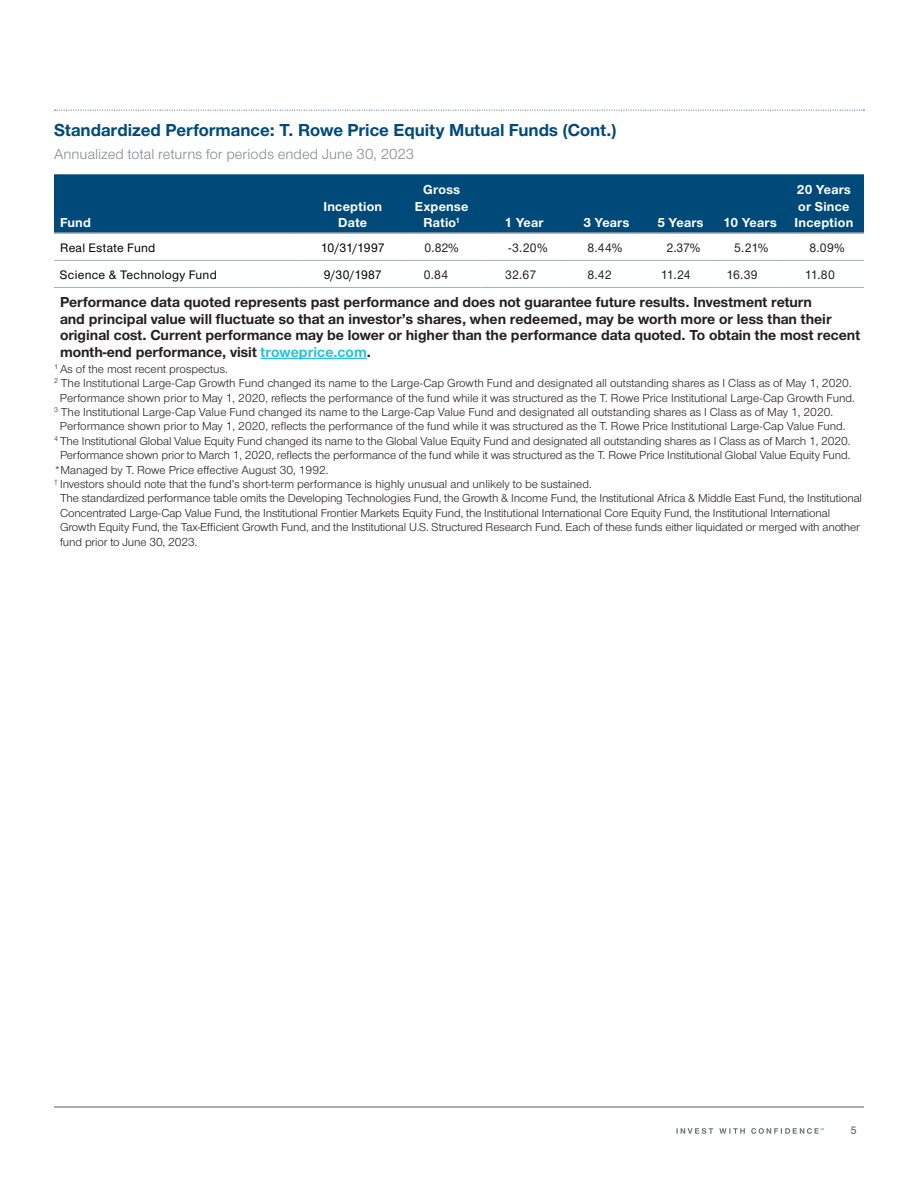
<style>
.page{position:relative;width:918px;height:1188px;background:#fff}
.page>*{position:absolute;margin:0;border:0;box-sizing:border-box;transform-origin:0 0}
.t1{font:700 18px "Nimbus Sans Novus";color:#004a79}
.t2{font:700 15px/16.5px "Nimbus Sans Novus";color:#231f20}
.t3{font:15px "Nimbus Sans Novus";letter-spacing:.005em;color:#87898c}
.t4{font:700 13.5px/16.5px "Nimbus Sans Novus";letter-spacing:.02em;color:#fff;text-align:center}
.t5{font:500 12.75px "Nimbus Sans Novus";color:#231f20}
.t6{font:500 12.75px "Nimbus Sans Novus";letter-spacing:.02em;color:#000}
.t7{font:12px "Nimbus Sans Novus";letter-spacing:-.01em;color:#231f20}
.t8{font:600 11.25px "Nimbus Sans Novus";color:#6c6d70}
.s1{color:#29c0da}
</style>
<div class="page">
<svg style="left:677px;top:1128px;width:147px;height:6px"></svg>
<hr style="left:54px;top:1107px;width:810px;height:1px;background:#5f5f62">
<hr style="left:261px;top:358px;width:106px;height:1px;background:#29c0da">
<div style="left:54px;top:174px;width:810px;height:58px;background:#004a79"></div>
<hr style="left:54px;top:232px;width:248px;height:2px;background:#a7aeb9">
<hr style="left:302px;top:232px;width:101px;height:2px;background:#a7aeb9">
<hr style="left:403px;top:232px;width:77px;height:2px;background:#a7aeb9">
<hr style="left:480px;top:232px;width:88px;height:2px;background:#a7aeb9">
<hr style="left:568px;top:232px;width:77px;height:2px;background:#a7aeb9">
<hr style="left:645px;top:232px;width:71px;height:2px;background:#a7aeb9">
<hr style="left:716px;top:232px;width:68px;height:2px;background:#a7aeb9">
<hr style="left:784px;top:232px;width:80px;height:2px;background:#a7aeb9">
<hr style="left:54px;top:260px;width:248px;height:1px;background:#a7aeb9">
<hr style="left:302px;top:260px;width:101px;height:1px;background:#a7aeb9">
<hr style="left:403px;top:260px;width:77px;height:1px;background:#a7aeb9">
<hr style="left:480px;top:260px;width:88px;height:1px;background:#a7aeb9">
<hr style="left:568px;top:260px;width:77px;height:1px;background:#a7aeb9">
<hr style="left:645px;top:260px;width:71px;height:1px;background:#a7aeb9">
<hr style="left:716px;top:260px;width:68px;height:1px;background:#a7aeb9">
<hr style="left:784px;top:260px;width:80px;height:1px;background:#a7aeb9">
<hr style="left:54px;top:287px;width:248px;height:1px;background:#a7aeb9">
<hr style="left:302px;top:287px;width:101px;height:1px;background:#a7aeb9">
<hr style="left:403px;top:287px;width:77px;height:1px;background:#a7aeb9">
<hr style="left:480px;top:287px;width:88px;height:1px;background:#a7aeb9">
<hr style="left:568px;top:287px;width:77px;height:1px;background:#a7aeb9">
<hr style="left:645px;top:287px;width:71px;height:1px;background:#a7aeb9">
<hr style="left:716px;top:287px;width:68px;height:1px;background:#a7aeb9">
<hr style="left:784px;top:287px;width:80px;height:1px;background:#a7aeb9">
<svg style="left:55px;top:110px;width:809px;height:1px"></svg>
<h1 class="t1" style="left:54px;top:118px;width:564px">Standardized Performance: T. Rowe Price Equity Mutual Funds (Cont.)</h1>
<p class="t3" style="left:54px;top:144px;width:362px">Annualized total returns for periods ended June 30, 2023</p>
<p class="t4" style="left:60px;top:214px;width:33px">Fund</p>
<p class="t4" style="left:323px;top:197px;width:60px">Inception<br>Date</p>
<p class="t4" style="left:415px;top:181px;width:55px">Gross<br>Expense<br>Ratio<sup>1</sup></p>
<p class="t4" style="left:505px;top:214px;width:40px">1 Year</p>
<p class="t4" style="left:583px;top:214px;width:48px">3 Years</p>
<p class="t4" style="left:658px;top:214px;width:48px">5 Years</p>
<p class="t4" style="left:723px;top:214px;width:55px">10 Years</p>
<p class="t4" style="left:795px;top:181px;width:60px;text-align:left">20 Years or Since<br>Inception</p>
<p class="t6" style="left:60px;top:239px;width:97px">Real Estate Fund</p>
<p class="t6" style="left:321px;top:239px;width:65px">10/31/1997</p>
<p class="t5" style="left:425px;top:239px;width:36px">0.82%</p>
<p class="t5" style="left:509px;top:239px;width:41px">-3.20%</p>
<p class="t5" style="left:587px;top:239px;width:36px">8.44%</p>
<p class="t5" style="left:667px;top:239px;width:35px">2.37%</p>
<p class="t5" style="left:734px;top:239px;width:36px">5.21%</p>
<p class="t5" style="left:809px;top:239px;width:37px">8.09%</p>
<p class="t6" style="left:60px;top:266px;width:158px">Science &amp; Technology Fund</p>
<p class="t6" style="left:324px;top:266px;width:59px">9/30/1987</p>
<p class="t5" style="left:424px;top:266px;width:26px">0.84</p>
<p class="t5" style="left:505px;top:266px;width:32px">32.67</p>
<p class="t5" style="left:587px;top:266px;width:26px">8.42</p>
<p class="t5" style="left:661px;top:266px;width:31px">11.24</p>
<p class="t5" style="left:727px;top:266px;width:33px">16.39</p>
<p class="t5" style="left:805px;top:266px;width:32px">11.80</p>
<p class="t2" style="left:60px;top:293px;width:802px">Performance data quoted represents past performance and does not guarantee future results. Investment return<br>and principal value will fluctuate so that an investor’s shares, when redeemed, may be worth more or less than their original cost. Current performance may be lower or higher than the performance data quoted. To obtain the most recent month-end performance, visit <span class="s1">troweprice.com</span>.</p>
<p class="t7" style="left:54px;top:361px;width:175px"><sup>1</sup> As of the most recent prospectus.</p>
<p class="t7" style="left:54px;top:375px;width:799px"><sup>2</sup> The Institutional Large-Cap Growth Fund changed its name to the Large-Cap Growth Fund and designated all outstanding shares as I Class as of May 1, 2020.</p>
<p class="t7" style="left:60px;top:390px;width:796px">Performance shown prior to May 1, 2020, reflects the performance of the fund while it was structured as the T. Rowe Price Institutional Large-Cap Growth Fund.</p>
<p class="t7" style="left:54px;top:404px;width:781px"><sup>3</sup> The Institutional Large-Cap Value Fund changed its name to the Large-Cap Value Fund and designated all outstanding shares as I Class as of May 1, 2020.</p>
<p class="t7" style="left:60px;top:419px;width:787px">Performance shown prior to May 1, 2020, reflects the performance of the fund while it was structured as the T. Rowe Price Institutional Large-Cap Value Fund.</p>
<p class="t7" style="left:54px;top:433px;width:798px"><sup>4</sup> The Institutional Global Value Equity Fund changed its name to the Global Value Equity Fund and designated all outstanding shares as I Class as of March 1, 2020.</p>
<p class="t7" style="left:60px;top:447px;width:792px">Performance shown prior to March 1, 2020, reflects the performance of the fund while it was structured as the T. Rowe Price Institutional Global Value Equity Fund.</p>
<p class="t7" style="left:54px;top:462px;width:276px">*Managed by T. Rowe Price effective August 30, 1992.</p>
<p class="t7" style="left:54px;top:476px;width:539px"><sup>†</sup> Investors should note that the fund’s short‑term performance is highly unusual and unlikely to be sustained.</p>
<p class="t7" style="left:60px;top:491px;width:804px">The standardized performance table omits the Developing Technologies Fund, the Growth &amp; Income Fund, the Institutional Africa &amp; Middle East Fund, the Institutional</p>
<p class="t7" style="left:60px;top:505px;width:772px">Concentrated Large-Cap Value Fund, the Institutional Frontier Markets Equity Fund, the Institutional International Core Equity Fund, the Institutional International</p>
<p class="t7" style="left:60px;top:519px;width:801px">Growth Equity Fund, the Tax‑Efficient Growth Fund, and the Institutional U.S. Structured Research Fund. Each of these funds either liquidated or merged with another</p>
<p class="t7" style="left:60px;top:534px;width:139px">fund prior to June 30, 2023.</p>
<p class="t8" style="left:851px;top:1123px;width:7px">5</p>
</div>
